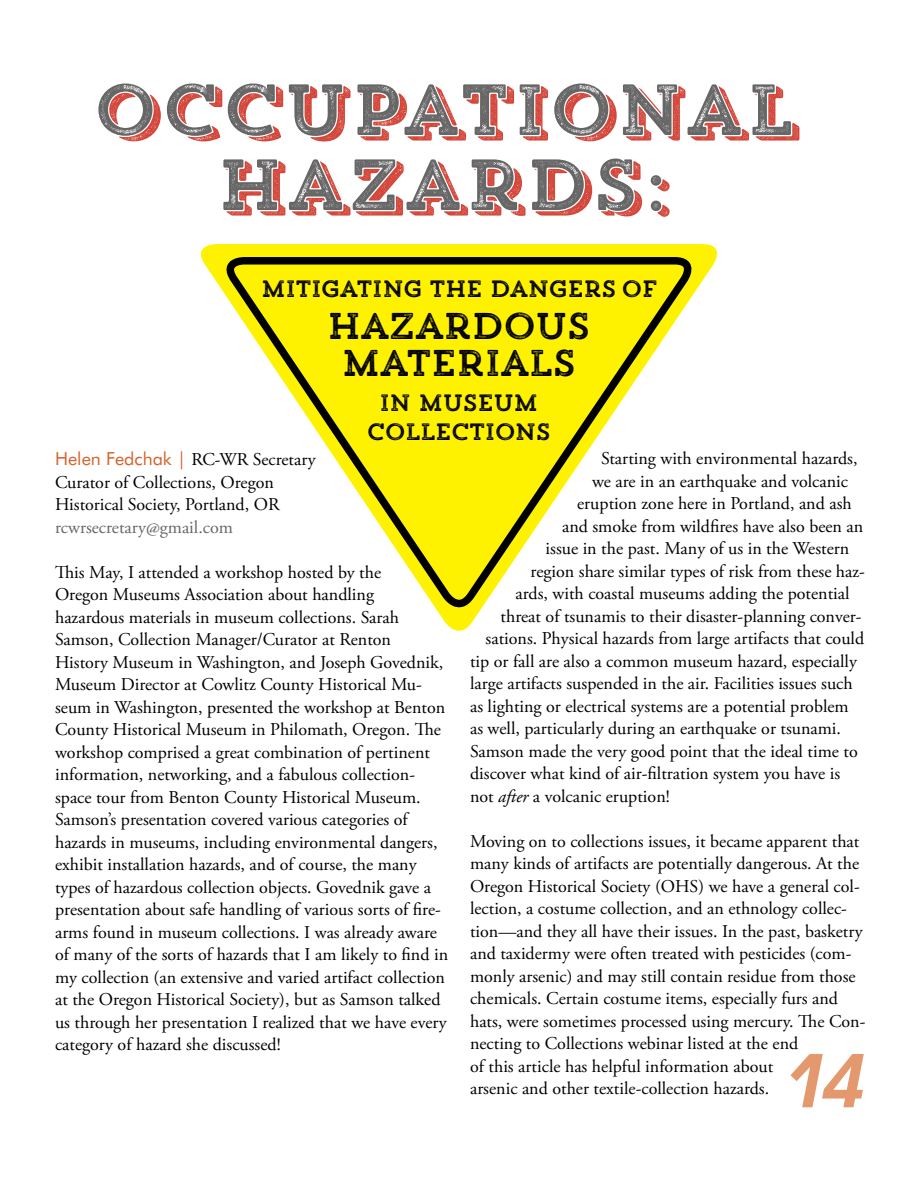
<style>
.page{position:relative;width:918px;height:1188px;background:#fff}
.page>*{position:absolute;margin:0;border:0;box-sizing:border-box;transform-origin:0 0}
.t1{font:italic 600 75px "Avant Garde IT Cby BT";color:#e3986e}
.t2{font:72px/75px "Trend Rough Slab Two";color:#d4463a;text-align:center}
.t3{font:37.2px/37.2px "Trend Rough Slab One";letter-spacing:-.08em;color:#000;text-align:center}
.t4{font:23.55px/29.7px "Trend Rough Slab One";letter-spacing:-.08em;color:#000;text-align:center}
.t5{font:18px/22.5px "Adobe Garamond Pro";color:#000}
.t6{font:18px "Adobe Garamond Pro";color:#666}
.s1{font-family:"Futura BT";color:#d56129}
.s2{font-style:italic}
</style>
<div class="page">
<svg style="left:201px;top:244px;width:516px;height:387px"></svg>
<svg style="left:222px;top:253px;width:475px;height:361px"></svg>
<h2 class="t2" style="left:91px;top:76px;width:707px">OCCUPATIONAL<br>HAZARDS:</h2>
<h3 class="t4" style="left:260px;top:273px;width:399px">MITIGATING THE DANGERS OF</h3>
<h3 class="t3" style="left:326px;top:306px;width:267px">HAZARDOUS<br>MATERIALS</h3>
<h3 class="t4" style="left:366px;top:387px;width:187px">IN MUSEUM<br>COLLECTIONS</h3>
<p class="t5" style="left:55px;top:449px;width:262px"><span class="s1">Helen Fedchak |</span> RC-WR Secretary<br>Curator of Collections, Oregon<br>Historical Society, Portland, OR</p>
<p class="t6" style="left:55px;top:516px;width:179px">rcwrsecretary@gmail.com</p>
<p class="t5" style="left:55px;top:561px;width:395px">This May, I attended a workshop hosted by the<br>Oregon Museums Association about handling<br>hazardous materials in museum collections. Sarah Samson, Collection Manager/Curator at Renton History Museum in Washington, and Joseph Govednik, Museum Director at Cowlitz County Historical Mu&shy;seum in Washington, presented the workshop at Benton County Historical Museum in Philomath, Oregon. The workshop comprised a great combination of pertinent information, networking, and a fabulous collection&shy;space tour from Benton County Historical Museum.<br>Samson’s presentation covered various categories of hazards in museums, including environmental dangers, exhibit installation hazards, and of course, the many types of hazardous collection objects. Govednik gave a presentation about safe handling of various sorts of fire&shy;arms found in museum collections. I was already aware of many of the sorts of hazards that I am likely to find in my collection (an extensive and varied artifact collection at the Oregon Historical Society), but as Samson talked us through her presentation I realized that we have every category of hazard she discussed!</p>
<p class="t5" style="left:601px;top:448px;width:258px">Starting with environmental hazards,</p>
<p class="t5" style="left:592px;top:471px;width:257px">we are in an earthquake and volcanic</p>
<p class="t5" style="left:577px;top:493px;width:276px">eruption zone here in Portland, and ash</p>
<p class="t5" style="left:562px;top:516px;width:303px">and smoke from wildfires have also been an</p>
<p class="t5" style="left:546px;top:538px;width:305px">issue in the past. Many of us in the Western</p>
<p class="t5" style="left:531px;top:561px;width:336px">region share similar types of risk from these haz-</p>
<p class="t5" style="left:516px;top:583px;width:336px">ards, with coastal museums adding the potential</p>
<p class="t5" style="left:501px;top:606px;width:363px">threat of tsunamis to their disaster-planning conver-</p>
<p class="t5" style="left:486px;top:628px;width:380px">sations. Physical hazards from large artifacts that could</p>
<p class="t5" style="left:470px;top:651px;width:388px">tip or fall are also a common museum hazard, especially</p>
<p class="t5" style="left:470px;top:673px;width:384px">large artifacts suspended in the air. Facilities issues such</p>
<p class="t5" style="left:470px;top:696px;width:380px">as lighting or electrical systems are a potential problem</p>
<p class="t5" style="left:470px;top:718px;width:373px">as well, particularly during an earthquake or tsunami.</p>
<p class="t5" style="left:470px;top:741px;width:389px">Samson made the very good point that the ideal time to</p>
<p class="t5" style="left:470px;top:763px;width:372px">discover what kind of air-filtration system you have is</p>
<p class="t5" style="left:470px;top:786px;width:201px">not <span class="s2">after</span> a volcanic eruption!</p>
<p class="t5" style="left:470px;top:831px;width:397px">Moving on to collections issues, it became apparent that many kinds of artifacts are potentially dangerous. At the Oregon Historical Society (OHS) we have a general col&shy;lection, a costume collection, and an ethnology collec&shy;tion—and they all have their issues. In the past, basketry and taxidermy were often treated with pesticides (com&shy;monly arsenic) and may still contain residue from those chemicals. Certain costume items, especially furs and hats, were sometimes processed using mercury. The Con&shy;necting to Collections webinar listed at the end<br>of this article has helpful information about<br>arsenic and other textile-collection hazards.</p>
<h1 class="t1" style="left:785px;top:1036px;width:83px">14</h1>
</div>
